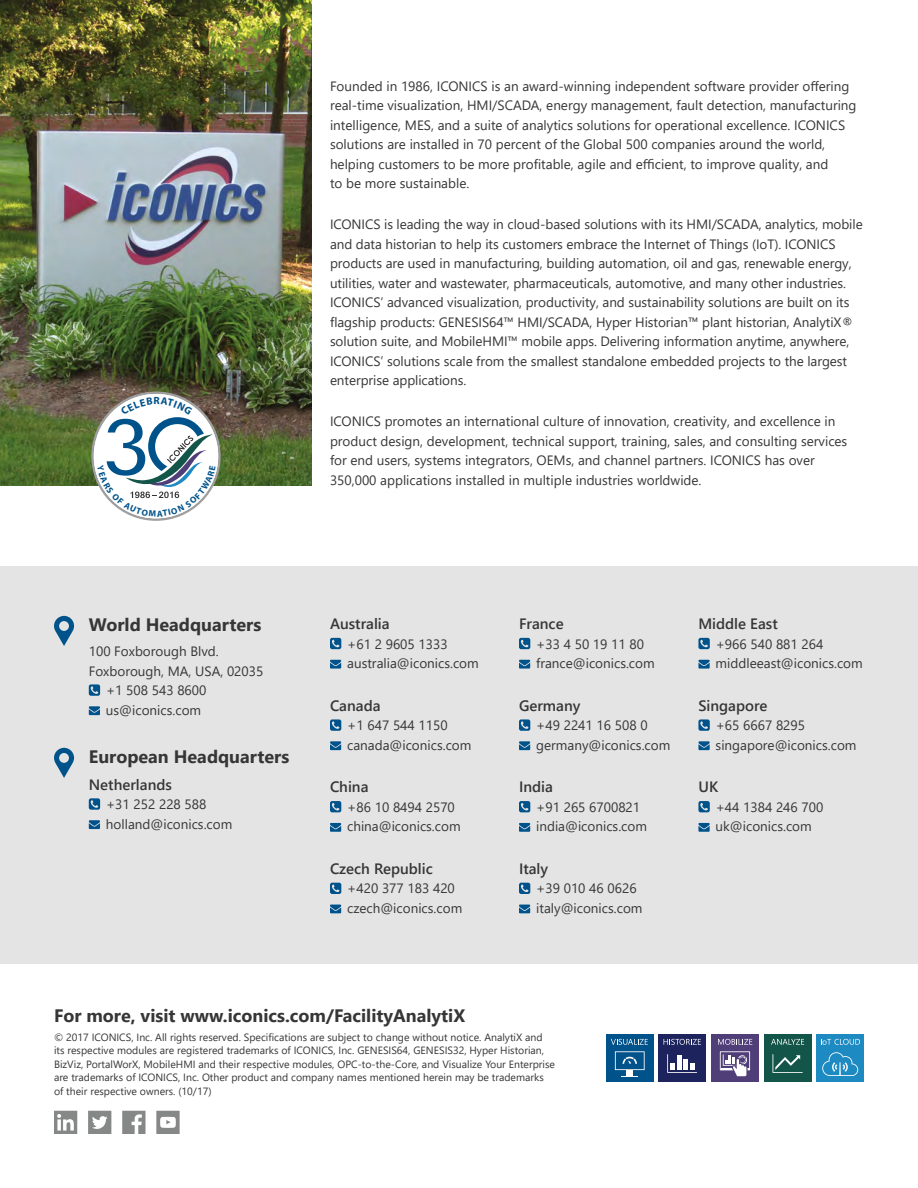
<style>
.page{position:relative;width:918px;height:1188px;background:#fff}
.page>*{position:absolute;margin:0;border:0;box-sizing:border-box;transform-origin:0 0}
.t1{font:700 18px "Segoe UI";color:#363636}
.t2{font:600 15px "Segoe UI";color:#363636}
.t3{font:13.5px/19.5px "Segoe UI";color:#363636}
.t4{font:10.5px/13.5px "Segoe UI";color:#363636}
</style>
<div class="page">
<div style="left:0;top:566px;width:918px;height:397px;background:#e4e4e4"></div>
<svg style="left:88px;top:1111px;width:23px;height:23px"></svg>
<svg style="left:122px;top:1111px;width:24px;height:23px"></svg>
<svg style="left:54px;top:1111px;width:23px;height:23px"></svg>
<svg style="left:156px;top:1111px;width:24px;height:23px"></svg>
<img style="left:0;top:0;width:312px;height:485px">
<svg style="left:89px;top:684px;width:11px;height:12px"></svg>
<svg style="left:89px;top:706px;width:11px;height:9px"></svg>
<svg style="left:330px;top:638px;width:11px;height:11px"></svg>
<svg style="left:330px;top:660px;width:11px;height:9px"></svg>
<svg style="left:330px;top:719px;width:11px;height:12px"></svg>
<svg style="left:330px;top:741px;width:11px;height:9px"></svg>
<svg style="left:330px;top:801px;width:11px;height:11px"></svg>
<svg style="left:330px;top:823px;width:11px;height:9px"></svg>
<svg style="left:330px;top:883px;width:11px;height:11px"></svg>
<svg style="left:330px;top:905px;width:11px;height:8px"></svg>
<svg style="left:89px;top:798px;width:11px;height:12px"></svg>
<svg style="left:89px;top:820px;width:11px;height:9px"></svg>
<svg style="left:519px;top:638px;width:11px;height:11px"></svg>
<svg style="left:519px;top:660px;width:11px;height:9px"></svg>
<svg style="left:519px;top:719px;width:11px;height:12px"></svg>
<svg style="left:519px;top:741px;width:11px;height:9px"></svg>
<svg style="left:519px;top:801px;width:11px;height:11px"></svg>
<svg style="left:519px;top:823px;width:11px;height:9px"></svg>
<svg style="left:519px;top:883px;width:11px;height:11px"></svg>
<svg style="left:519px;top:905px;width:11px;height:8px"></svg>
<svg style="left:698px;top:638px;width:12px;height:11px"></svg>
<svg style="left:698px;top:660px;width:12px;height:9px"></svg>
<svg style="left:698px;top:719px;width:12px;height:12px"></svg>
<svg style="left:698px;top:741px;width:12px;height:9px"></svg>
<svg style="left:698px;top:801px;width:12px;height:11px"></svg>
<svg style="left:698px;top:823px;width:12px;height:9px"></svg>
<svg style="left:54px;top:616px;width:21px;height:30px"></svg>
<svg style="left:54px;top:748px;width:21px;height:30px"></svg>
<div style="left:816px;top:1034px;width:48px;height:47px;background:#1e8ac2"></div>
<svg style="left:821px;top:1039px;width:39px;height:6px"></svg>
<svg style="left:822px;top:1052px;width:36px;height:24px"></svg>
<div style="left:659px;top:1034px;width:47px;height:47px;background:#1d235d"></div>
<svg style="left:664px;top:1039px;width:37px;height:6px"></svg>
<svg style="left:667px;top:1054px;width:30px;height:19px"></svg>
<div style="left:764px;top:1034px;width:47px;height:47px;background:#135649"></div>
<svg style="left:771px;top:1039px;width:33px;height:6px"></svg>
<svg style="left:773px;top:1054px;width:30px;height:19px"></svg>
<div style="left:606px;top:1034px;width:48px;height:47px;background:#00528a"></div>
<svg style="left:611px;top:1039px;width:37px;height:6px"></svg>
<div style="left:626px;top:1070px;width:7px;height:7px;background:#fff"></div>
<svg style="left:615px;top:1051px;width:30px;height:19px"></svg>
<div style="left:711px;top:1034px;width:48px;height:47px;background:#503e78"></div>
<svg style="left:718px;top:1039px;width:34px;height:6px"></svg>
<svg style="left:720px;top:1051px;width:30px;height:26px"></svg>
<svg style="left:91px;top:392px;width:130px;height:129px"></svg>
<p class="t3" style="left:330px;top:75px;width:528px">Founded in 1986, ICONICS is an award-winning independent software provider offering real-time visualization, HMI/SCADA, energy management, fault detection, manufacturing intelligence, MES, and a suite of analytics solutions for operational excellence. ICONICS solutions are installed in 70 percent of the Global 500 companies around the world, helping customers to be more profitable, agile and efficient, to improve quality, and<br>to be more sustainable.</p>
<p class="t3" style="left:330px;top:214px;width:534px">ICONICS is leading the way in cloud-based solutions with its HMI/SCADA, analytics, mobile and data historian to help its customers embrace the Internet of Things (IoT). ICONICS products are used in manufacturing, building automation, oil and gas, renewable energy, utilities, water and wastewater, pharmaceuticals, automotive, and many other industries.<br>ICONICS’ advanced visualization, productivity, and sustainability solutions are built on its flagship products: GENESIS64™ HMI/SCADA, Hyper Historian™ plant historian, AnalytiX® solution suite, and MobileHMI™ mobile apps. Delivering information anytime, anywhere, ICONICS’ solutions scale from the smallest standalone embedded projects to the largest enterprise applications.</p>
<p class="t3" style="left:330px;top:411px;width:519px">ICONICS promotes an international culture of innovation, creativity, and excellence in product design, development, technical support, training, sales, and consulting services for end users, systems integrators, OEMs, and channel partners. ICONICS has over 350,000 applications installed in multiple industries worldwide.</p>
<h1 class="t1" style="left:89px;top:608px;width:174px">World Headquarters</h1>
<p class="t3" style="left:89px;top:640px;width:131px">100 Foxborough Blvd.</p>
<p class="t3" style="left:89px;top:660px;width:176px">Foxborough, MA, USA, 02035</p>
<p class="t3" style="left:106px;top:679px;width:102px">+1 508 543 8600</p>
<p class="t3" style="left:106px;top:699px;width:97px">us@iconics.com</p>
<h1 class="t1" style="left:89px;top:740px;width:202px">European Headquarters</h1>
<p class="t2" style="left:89px;top:770px;width:85px">Netherlands</p>
<p class="t3" style="left:106px;top:793px;width:128px">+31 252 228 588 holland@iconics.com</p>
<p class="t2" style="left:330px;top:610px;width:61px">Australia</p>
<p class="t3" style="left:347px;top:633px;width:133px">+61 2 9605 1333 australia@iconics.com</p>
<p class="t2" style="left:330px;top:691px;width:52px">Canada</p>
<p class="t3" style="left:347px;top:714px;width:126px">+1 647 544 1150 canada@iconics.com</p>
<p class="t2" style="left:330px;top:773px;width:40px">China</p>
<p class="t3" style="left:347px;top:796px;width:115px">+86 10 8494 2570 china@iconics.com</p>
<p class="t2" style="left:330px;top:854px;width:104px">Czech Republic</p>
<p class="t3" style="left:347px;top:878px;width:117px">+420 377 183 420 czech@iconics.com</p>
<p class="t2" style="left:519px;top:610px;width:46px">France</p>
<p class="t3" style="left:536px;top:633px;width:120px">+33 4 50 19 11 80 france@iconics.com</p>
<p class="t2" style="left:519px;top:691px;width:63px">Germany</p>
<p class="t3" style="left:536px;top:714px;width:136px">+49 2241 16 508 0 germany@iconics.com</p>
<p class="t2" style="left:519px;top:773px;width:35px">India</p>
<p class="t3" style="left:536px;top:796px;width:112px">+91 265 6700821 india@iconics.com</p>
<p class="t2" style="left:519px;top:854px;width:31px">Italy</p>
<p class="t3" style="left:536px;top:878px;width:108px">+39 010 46 0626 italy@iconics.com</p>
<p class="t2" style="left:698px;top:610px;width:81px">Middle East</p>
<p class="t3" style="left:716px;top:633px;width:149px">+966 540 881 264 middleeast@iconics.com</p>
<p class="t2" style="left:698px;top:691px;width:71px">Singapore</p>
<p class="t3" style="left:716px;top:714px;width:142px">+65 6667 8295 singapore@iconics.com</p>
<p class="t2" style="left:698px;top:773px;width:21px">UK</p>
<p class="t3" style="left:716px;top:796px;width:109px">+44 1384 246 700 uk@iconics.com</p>
<h1 class="t1" style="left:54px;top:998px;width:413px">For more, visit www.iconics.com/FacilityAnalytiX</h1>
<p class="t4" style="left:54px;top:1029px;width:503px">© 2017 ICONICS, Inc. All rights reserved. Specifications are subject to change without notice. AnalytiX and its respective modules are registered trademarks of ICONICS, Inc. GENESIS64, GENESIS32, Hyper Historian, BizViz, PortalWorX, MobileHMI and their respective modules, OPC-to-the-Core, and Visualize Your Enterprise are trademarks of ICONICS, Inc. Other product and company names mentioned herein may be trademarks of their respective owners. (10/17)</p>
</div>
